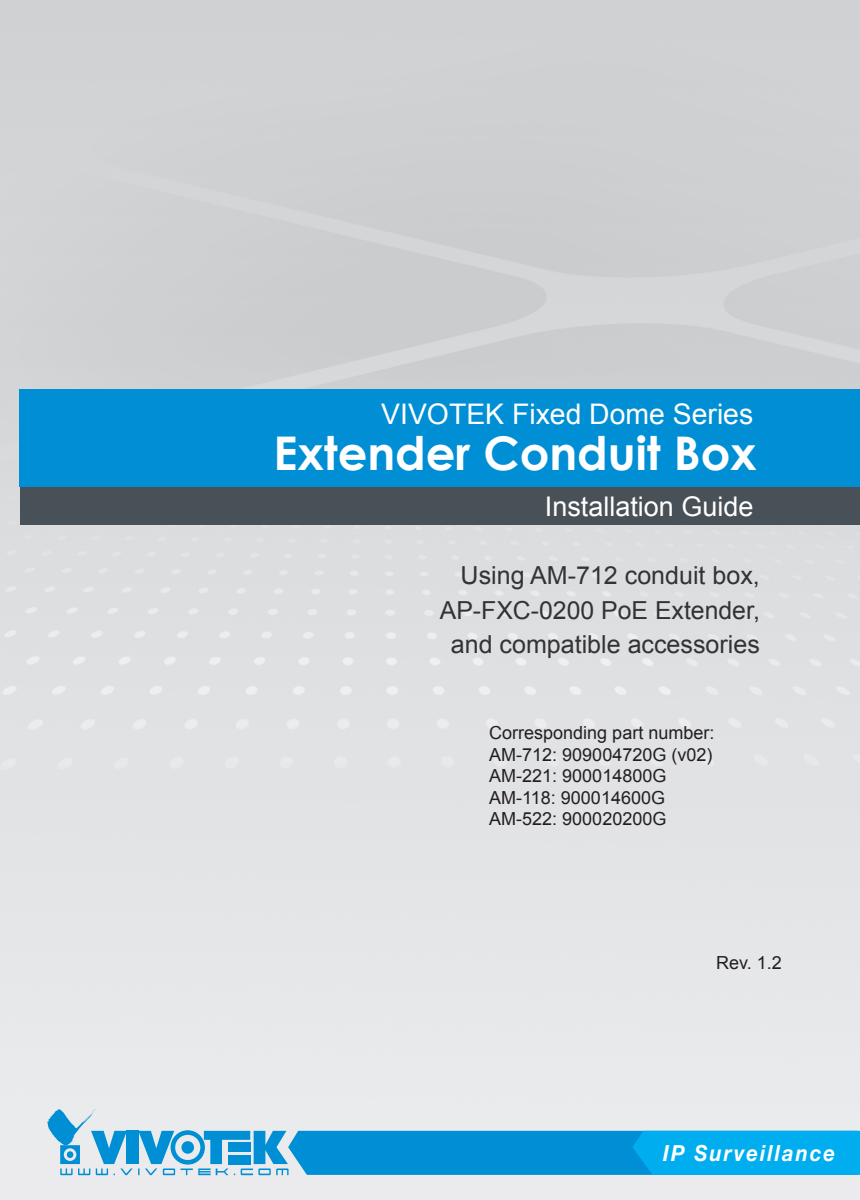
<style>
.page{position:relative;width:860px;height:1200px;background:#fff}
.page>*{position:absolute;margin:0;border:0;box-sizing:border-box;transform-origin:0 0}
.t1{font:700 46.35px "Century Gothic";color:#fff}
.t2{font:28.35px "Arial";color:#fff}
.t3{font:27px "Arial";color:#fff}
.t4{font:24.75px/34.2px "Arial";color:#333334;text-align:right}
.t5{font:italic 700 22.28px "Helvetica Neue LT Std";letter-spacing:.1em;color:#fff;scale:.91 1}
.t6{font:18px/21.6px "Arial";color:#231f20}
</style>
<div class="page">
<img style="left:0;top:0;width:860px;height:1199px">
<svg style="left:47px;top:1109px;width:813px;height:66px"></svg>
<div style="left:20px;top:483px;width:840px;height:42px;background:#485157"></div>
<div style="left:20px;top:389px;width:840px;height:97px;background:#008fd5"></div>
<svg style="left:0;top:0;width:16px;height:17px"></svg>
<svg style="left:0;top:1181px;width:16px;height:19px"></svg>
<svg style="left:842px;top:0;width:18px;height:17px"></svg>
<svg style="left:842px;top:1181px;width:18px;height:19px"></svg>
<h2 class="t2" style="left:381px;top:395px;width:373px">VIVOTEK Fixed Dome Series</h2>
<h1 class="t1" style="left:274px;top:418px;width:484px">Extender Conduit Box</h1>
<h3 class="t3" style="left:545px;top:488px;width:210px">Installation Guide</h3>
<h3 class="t4" style="left:440px;top:558px;width:321px">Using AM-712 conduit box,<br>AP-FXC-0200 PoE Extender, and compatible accessories</h3>
<p class="t6" style="left:489px;top:722px;width:227px">Corresponding part number:<br>AM-712: 909004720G (v02)<br>AM-221: 900014800G<br>AM-118: 900014600G<br>AM-522: 900020200G</p>
<p class="t6" style="left:716px;top:951px;width:67px">Rev. 1.2</p>
<p class="t5" style="left:663px;top:1139px;width:190px">IP Surveillance</p>
</div>
